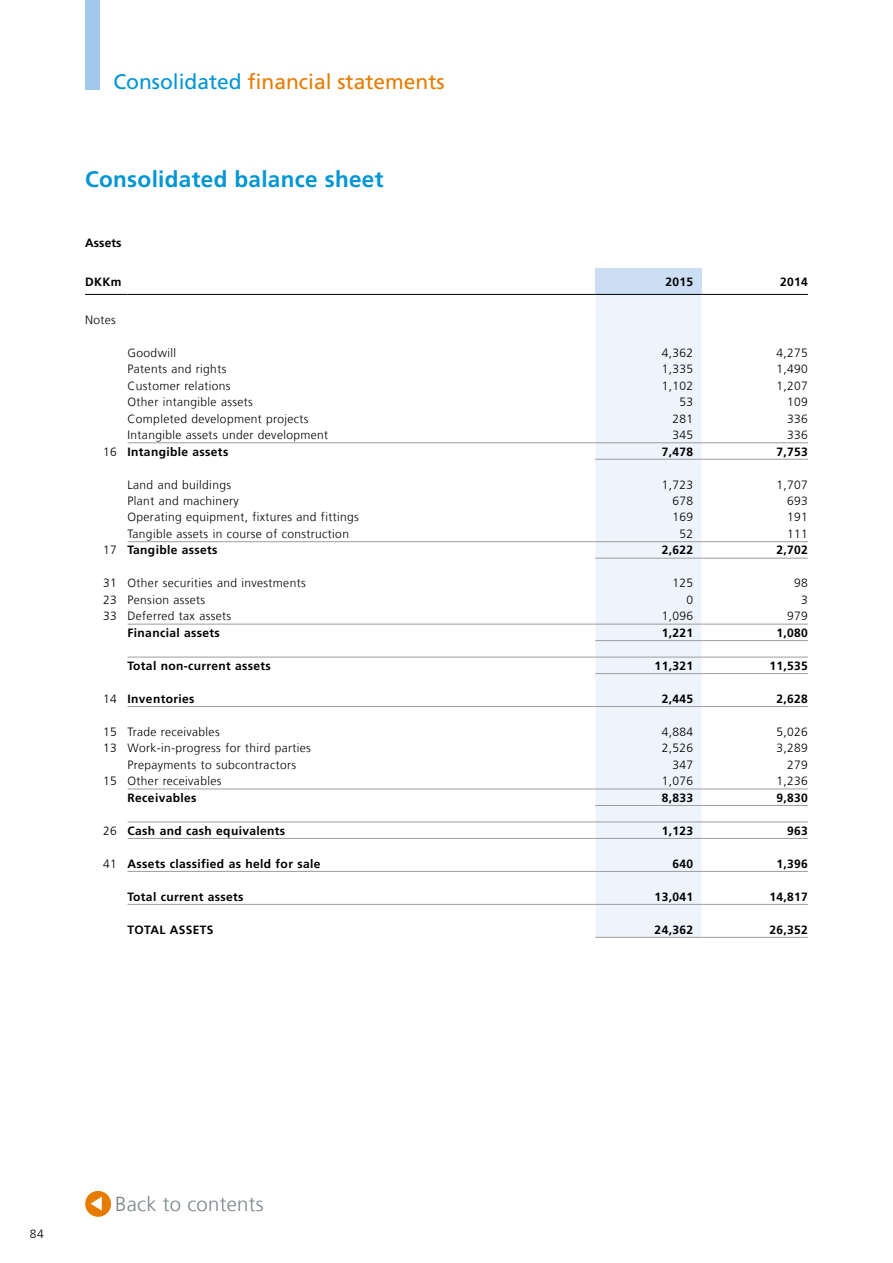
<style>
.page{position:relative;width:893px;height:1263px;background:#fff}
.page>*{position:absolute;margin:0;border:0;box-sizing:border-box;transform-origin:0 0}
.t1{font:700 22.5px "Frutiger LT Com";letter-spacing:.015em;color:#0095d4}
.t2{font:21px "Frutiger LT Com";color:#e77b00}
.t3{font:300 20.25px "Frutiger LT Com";letter-spacing:.015em;color:#798487}
.t4{font:300 12px "Frutiger LT Com";letter-spacing:.03em;color:#000}
.t5{font:700 12px "Frutiger LT Com";letter-spacing:.03em;color:#000}
.s1{color:#0095d4}
.s2{font-weight:300}
</style>
<div class="page">
<div style="left:85px;top:0;width:15px;height:90px;background:#a3c8ec"></div>
<div style="left:595px;top:268px;width:107px;height:26px;background:#cbdef4"></div>
<div style="left:595px;top:295px;width:107px;height:642px;background:#eef4fc"></div>
<hr style="left:85px;top:294px;width:43px;height:1px;background:#000">
<hr style="left:128px;top:294px;width:467px;height:1px;background:#000">
<hr style="left:595px;top:294px;width:107px;height:1px;background:#000">
<hr style="left:702px;top:294px;width:106px;height:1px;background:#000">
<hr style="left:128px;top:904px;width:467px;height:1px;background:#9d9d9c">
<hr style="left:595px;top:904px;width:107px;height:1px;background:#9d9d9c">
<hr style="left:702px;top:904px;width:106px;height:1px;background:#9d9d9c">
<hr style="left:128px;top:838px;width:467px;height:1px;background:#9d9d9c">
<hr style="left:702px;top:838px;width:106px;height:1px;background:#9d9d9c">
<hr style="left:128px;top:871px;width:467px;height:1px;background:#9d9d9c">
<hr style="left:595px;top:871px;width:107px;height:1px;background:#9d9d9c">
<hr style="left:702px;top:871px;width:106px;height:1px;background:#9d9d9c">
<hr style="left:595px;top:459px;width:107px;height:1px;background:#9d9d9c">
<hr style="left:702px;top:459px;width:106px;height:1px;background:#9d9d9c">
<hr style="left:595px;top:558px;width:107px;height:1px;background:#9d9d9c">
<hr style="left:702px;top:558px;width:106px;height:1px;background:#9d9d9c">
<hr style="left:128px;top:624px;width:467px;height:1px;background:#9d9d9c">
<hr style="left:595px;top:624px;width:107px;height:1px;background:#9d9d9c">
<hr style="left:702px;top:624px;width:106px;height:1px;background:#9d9d9c">
<hr style="left:128px;top:706px;width:467px;height:1px;background:#9d9d9c">
<hr style="left:595px;top:706px;width:107px;height:1px;background:#9d9d9c">
<hr style="left:702px;top:706px;width:106px;height:1px;background:#9d9d9c">
<hr style="left:595px;top:937px;width:107px;height:1px;background:#9d9d9c">
<hr style="left:702px;top:937px;width:106px;height:1px;background:#9d9d9c">
<hr style="left:128px;top:442px;width:467px;height:1px;background:#9d9d9c">
<hr style="left:595px;top:442px;width:107px;height:1px;background:#9d9d9c">
<hr style="left:702px;top:442px;width:106px;height:1px;background:#9d9d9c">
<hr style="left:128px;top:541px;width:467px;height:1px;background:#9d9d9c">
<hr style="left:595px;top:541px;width:107px;height:1px;background:#9d9d9c">
<hr style="left:702px;top:541px;width:106px;height:1px;background:#9d9d9c">
<hr style="left:595px;top:640px;width:107px;height:1px;background:#9d9d9c">
<hr style="left:702px;top:640px;width:106px;height:1px;background:#9d9d9c">
<hr style="left:128px;top:657px;width:467px;height:1px;background:#9d9d9c">
<hr style="left:595px;top:657px;width:107px;height:1px;background:#9d9d9c">
<hr style="left:702px;top:657px;width:106px;height:1px;background:#9d9d9c">
<hr style="left:595px;top:673px;width:107px;height:1px;background:#9d9d9c">
<hr style="left:702px;top:673px;width:106px;height:1px;background:#9d9d9c">
<hr style="left:128px;top:789px;width:467px;height:1px;background:#9d9d9c">
<hr style="left:595px;top:789px;width:107px;height:1px;background:#9d9d9c">
<hr style="left:702px;top:789px;width:106px;height:1px;background:#9d9d9c">
<hr style="left:595px;top:805px;width:107px;height:1px;background:#9d9d9c">
<hr style="left:702px;top:805px;width:106px;height:1px;background:#9d9d9c">
<hr style="left:128px;top:822px;width:467px;height:1px;background:#9d9d9c">
<hr style="left:702px;top:822px;width:106px;height:1px;background:#9d9d9c">
<hr style="left:595px;top:822px;width:107px;height:1px;background:#9d9d9c">
<hr style="left:595px;top:838px;width:107px;height:1px;background:#9d9d9c">
<div style="left:85px;top:1191px;width:26px;height:26px;background:#e77b00;border-radius:50%"></div>
<svg style="left:91px;top:1197px;width:11px;height:13px"></svg>
<h2 class="t2" style="left:113px;top:70px;width:333px"><span class="s1">Consolidated</span> financial statements</h2>
<h1 class="t1" style="left:85px;top:166px;width:300px">Consolidated balance sheet</h1>
<p class="t5" style="left:85px;top:236px;width:38px">Assets</p>
<p class="t5" style="left:85px;top:275px;width:38px">DKKm</p>
<p class="t5" style="left:665px;top:275px;width:29px">2015</p>
<p class="t5" style="left:780px;top:275px;width:29px">2014</p>
<p class="t4" style="left:85px;top:312px;width:32px">Notes</p>
<p class="t4" style="left:128px;top:345px;width:50px">Goodwill</p>
<p class="t4" style="left:662px;top:345px;width:33px">4,362</p>
<p class="t4" style="left:776px;top:345px;width:33px">4,275</p>
<p class="t4" style="left:128px;top:362px;width:100px">Patents and rights</p>
<p class="t4" style="left:662px;top:362px;width:33px">1,335</p>
<p class="t4" style="left:776px;top:362px;width:33px">1,490</p>
<p class="t4" style="left:128px;top:378px;width:104px">Customer relations</p>
<p class="t4" style="left:662px;top:378px;width:33px">1,102</p>
<p class="t4" style="left:776px;top:378px;width:33px">1,207</p>
<p class="t4" style="left:128px;top:395px;width:127px">Other intangible assets</p>
<p class="t4" style="left:679px;top:395px;width:15px">53</p>
<p class="t4" style="left:787px;top:395px;width:22px">109</p>
<p class="t4" style="left:128px;top:411px;width:182px">Completed development projects</p>
<p class="t4" style="left:672px;top:411px;width:22px">281</p>
<p class="t4" style="left:787px;top:411px;width:22px">336</p>
<p class="t4" style="left:128px;top:428px;width:202px">Intangible assets under development</p>
<p class="t4" style="left:672px;top:428px;width:22px">345</p>
<p class="t4" style="left:787px;top:428px;width:22px">336</p>
<p class="t5" style="left:103px;top:444px;width:127px"><span class="s2">16</span> Intangible assets</p>
<p class="t5" style="left:662px;top:444px;width:33px">7,478</p>
<p class="t5" style="left:776px;top:444px;width:33px">7,753</p>
<p class="t4" style="left:128px;top:477px;width:105px">Land and buildings</p>
<p class="t4" style="left:662px;top:477px;width:33px">1,723</p>
<p class="t4" style="left:776px;top:477px;width:33px">1,707</p>
<p class="t4" style="left:128px;top:494px;width:113px">Plant and machinery</p>
<p class="t4" style="left:672px;top:494px;width:22px">678</p>
<p class="t4" style="left:787px;top:494px;width:22px">693</p>
<p class="t4" style="left:128px;top:510px;width:233px">Operating equipment, fixtures and fittings</p>
<p class="t4" style="left:672px;top:510px;width:22px">169</p>
<p class="t4" style="left:787px;top:510px;width:22px">191</p>
<p class="t4" style="left:128px;top:527px;width:223px">Tangible assets in course of construction</p>
<p class="t4" style="left:679px;top:527px;width:15px">52</p>
<p class="t4" style="left:787px;top:527px;width:22px">111</p>
<p class="t5" style="left:103px;top:543px;width:116px"><span class="s2">17</span> Tangible assets</p>
<p class="t5" style="left:662px;top:543px;width:33px">2,622</p>
<p class="t5" style="left:776px;top:543px;width:33px">2,702</p>
<p class="t4" style="left:103px;top:576px;width:204px">31 Other securities and investments</p>
<p class="t4" style="left:672px;top:576px;width:22px">125</p>
<p class="t4" style="left:794px;top:576px;width:15px">98</p>
<p class="t4" style="left:103px;top:593px;width:104px">23 Pension assets</p>
<p class="t4" style="left:686px;top:593px;width:8px">0</p>
<p class="t4" style="left:801px;top:593px;width:8px">3</p>
<p class="t4" style="left:103px;top:609px;width:129px">33 Deferred tax assets</p>
<p class="t4" style="left:662px;top:609px;width:33px">1,096</p>
<p class="t4" style="left:787px;top:609px;width:22px">979</p>
<p class="t5" style="left:128px;top:626px;width:94px">Financial assets</p>
<p class="t5" style="left:662px;top:626px;width:33px">1,221</p>
<p class="t5" style="left:776px;top:626px;width:33px">1,080</p>
<p class="t5" style="left:128px;top:659px;width:145px">Total non-current assets</p>
<p class="t5" style="left:655px;top:659px;width:40px">11,321</p>
<p class="t5" style="left:769px;top:659px;width:40px">11,535</p>
<p class="t5" style="left:103px;top:692px;width:93px"><span class="s2">14</span> Inventories</p>
<p class="t5" style="left:662px;top:692px;width:33px">2,445</p>
<p class="t5" style="left:776px;top:692px;width:33px">2,628</p>
<p class="t4" style="left:103px;top:725px;width:118px">15 Trade receivables</p>
<p class="t4" style="left:662px;top:725px;width:33px">4,884</p>
<p class="t4" style="left:776px;top:725px;width:33px">5,026</p>
<p class="t4" style="left:103px;top:741px;width:209px">13 Work-in-progress for third parties</p>
<p class="t4" style="left:662px;top:741px;width:33px">2,526</p>
<p class="t4" style="left:776px;top:741px;width:33px">3,289</p>
<p class="t4" style="left:128px;top:758px;width:170px">Prepayments to subcontractors</p>
<p class="t4" style="left:672px;top:758px;width:22px">347</p>
<p class="t4" style="left:787px;top:758px;width:22px">279</p>
<p class="t4" style="left:103px;top:774px;width:120px">15 Other receivables</p>
<p class="t4" style="left:662px;top:774px;width:33px">1,076</p>
<p class="t4" style="left:776px;top:774px;width:33px">1,236</p>
<p class="t5" style="left:128px;top:790px;width:70px">Receivables</p>
<p class="t5" style="left:662px;top:790px;width:33px">8,833</p>
<p class="t5" style="left:776px;top:790px;width:33px">9,830</p>
<p class="t5" style="left:103px;top:823px;width:183px"><span class="s2">26</span> Cash and cash equivalents</p>
<p class="t5" style="left:662px;top:823px;width:33px">1,123</p>
<p class="t5" style="left:787px;top:823px;width:22px">963</p>
<p class="t5" style="left:103px;top:856px;width:219px"><span class="s2">41</span> Assets classified as held for sale</p>
<p class="t5" style="left:672px;top:856px;width:22px">640</p>
<p class="t5" style="left:776px;top:856px;width:33px">1,396</p>
<p class="t5" style="left:128px;top:889px;width:117px">Total current assets</p>
<p class="t5" style="left:655px;top:889px;width:40px">13,041</p>
<p class="t5" style="left:769px;top:889px;width:40px">14,817</p>
<p class="t5" style="left:128px;top:922px;width:88px">TOTAL ASSETS</p>
<p class="t5" style="left:655px;top:922px;width:40px">24,362</p>
<p class="t5" style="left:769px;top:922px;width:40px">26,352</p>
<p class="t4" style="left:30px;top:1227px;width:15px">84</p>
<h3 class="t3" style="left:115px;top:1192px;width:150px">Back to contents</h3>
</div>
